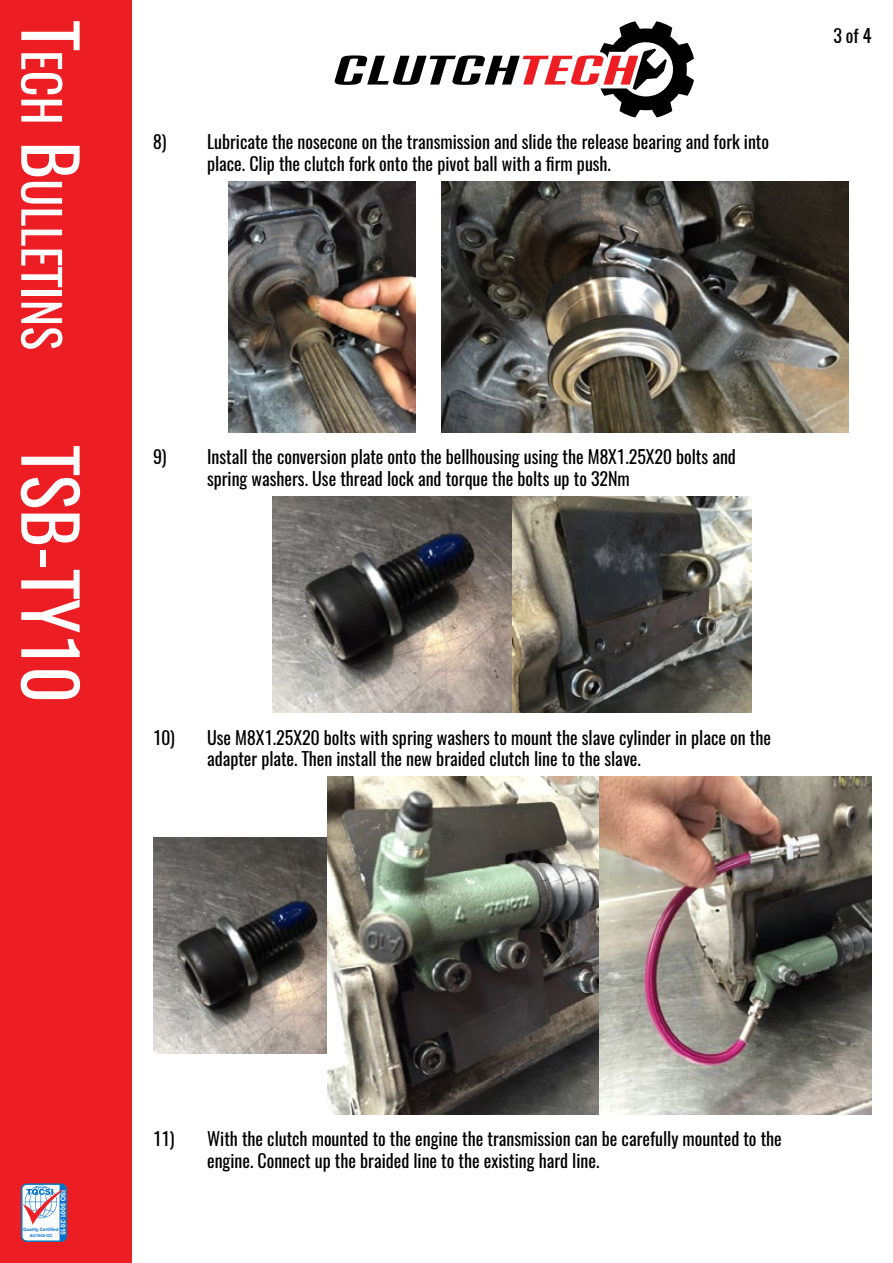
<style>
.page{position:relative;width:893px;height:1263px;background:#fff}
.page>*{position:absolute;margin:0;border:0;box-sizing:border-box;transform-origin:0 0}
.t1{font:72px "Oswald";color:#fff}
.t2{font:50.4px "Oswald";color:#fff}
.t3{font:18px/21.6px "Oswald";color:#000}
.t4{font:700 6.75px "Arial";color:#fff}
.t5{font:700 4.5px "Arial";color:#0070ce}
.t6{font:700 4.2px "Arial";color:#0070ce}
.s1{font-size:72px}
</style>
<div class="page">
<div style="left:0;top:0;width:132px;height:1263px;background:#ed1d24"></div>
<svg style="left:21px;top:1183px;width:46px;height:59px;background:#b0bfd9"></svg>
<svg style="left:334px;top:21px;width:360px;height:96px"></svg>
<img style="left:228px;top:182px;width:188px;height:250px">
<img style="left:442px;top:182px;width:406px;height:250px">
<img style="left:272px;top:496px;width:480px;height:217px">
<img style="left:153px;top:837px;width:174px;height:216px">
<img style="left:327px;top:777px;width:545px;height:337px">
<h2 class="t2" style="left:87px;top:21px;width:330px;rotate:90deg"><span class="s1">T</span>ech <span class="s1">B</span>ulletins</h2>
<h1 class="t1" style="left:115px;top:446px;width:258px;rotate:90deg">TSB-TY10</h1>
<p class="t3" style="left:207px;top:130px;width:564px;text-indent:-54px">8) Lubricate the nosecone on the transmission and slide the release bearing and fork into place. Clip the clutch fork onto the pivot ball with a firm push.</p>
<p class="t3" style="left:833px;top:23px;width:40px">3 of 4</p>
<p class="t3" style="left:207px;top:444px;width:530px;text-indent:-54px">9) Install the conversion plate onto the bellhousing using the M8X1.25X20 bolts and spring washers. Use thread lock and torque the bolts up to 32Nm</p>
<p class="t3" style="left:207px;top:725px;width:565px;text-indent:-54px">10) Use M8X1.25X20 bolts with spring washers to mount the slave cylinder in place on the adapter plate. Then install the new braided clutch line to the slave.</p>
<p class="t4" style="left:68px;top:1190px;width:47px;rotate:90deg">ISO 9001:2015</p>
<p class="t5" style="left:23px;top:1227px;width:37px">Quality Certified</p>
<p class="t6" style="left:30px;top:1233px;width:24px">AU1045-QC</p>
<p class="t3" style="left:207px;top:1126px;width:576px;text-indent:-54px">11) With the clutch mounted to the engine the transmission can be carefully mounted to the engine. Connect up the braided line to the existing hard line.</p>
</div>
